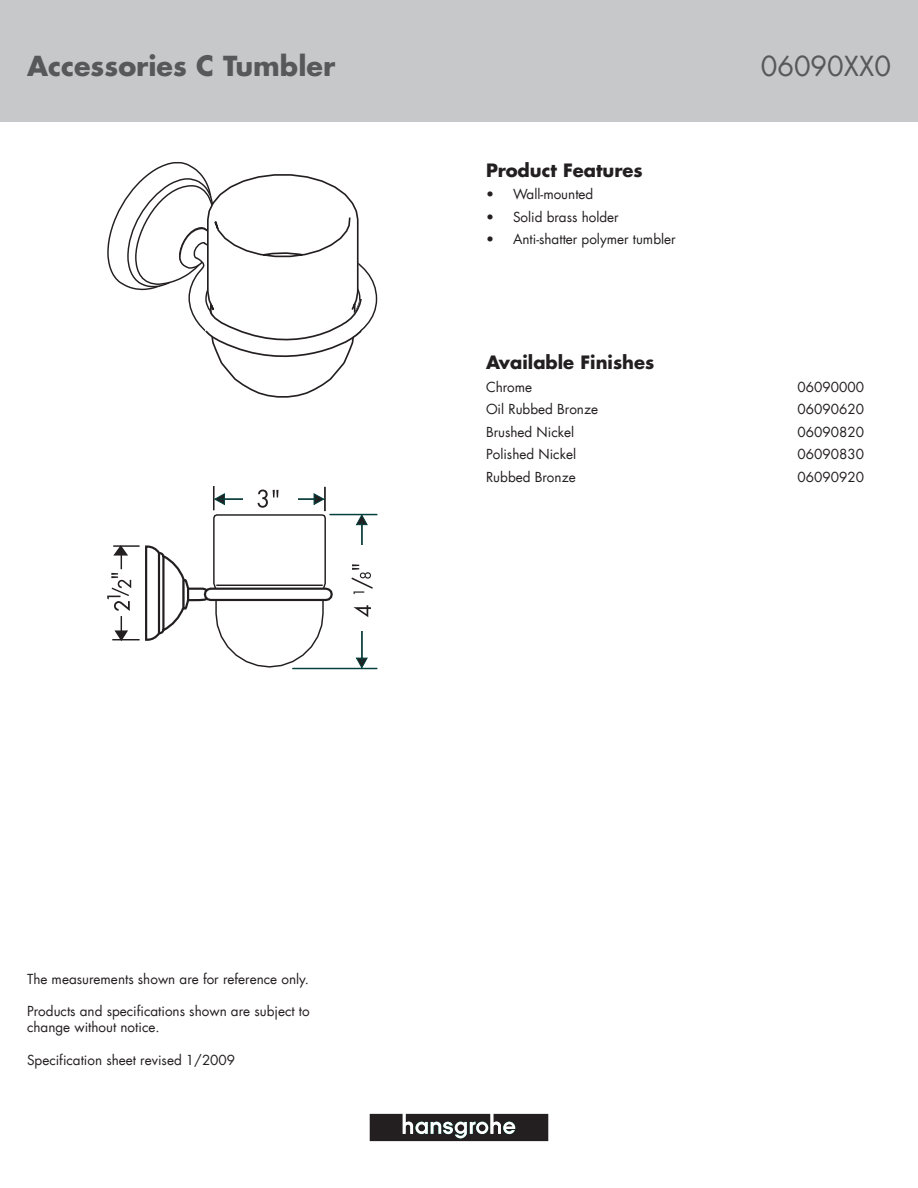
<style>
.page{position:relative;width:918px;height:1188px;background:#fff}
.page>*{position:absolute;margin:0;border:0;box-sizing:border-box;transform-origin:0 0}
.hansgrohe_product_na{font:700 27px "Futura LT";color:#57585a}
.hansgrohe_product_nu{font:27px "Futura LT";color:#57585a}
.subject_heading{font:700 18px "Futura LT";color:#231f20}
.bullet_point{font:13.5px/22.5px "Futura LT";color:#231f20}
.detail{font:13.5px "Futura LT";color:#231f20}
</style>
<div class="page">
<div style="left:0;top:0;width:918px;height:121px;background:#c7c8ca"></div>
<svg style="left:370px;top:1114px;width:178px;height:27px;background:#474646"></svg>
<hr style="left:330px;top:514px;width:47px;height:1px;background:#023f3d">
<hr style="left:292px;top:668px;width:85px;height:1px;background:#023f3d">
<svg style="left:356px;top:658px;width:12px;height:10px"></svg>
<svg style="left:356px;top:515px;width:12px;height:10px"></svg>
<hr style="left:361px;top:522px;width:2px;height:140px;background:#023f3d">
<div style="left:358px;top:546px;width:7px;height:85px;background:#fff"></div>
<svg style="left:354px;top:605px;width:17px;height:12px"></svg>
<svg style="left:351px;top:564px;width:22px;height:30px"></svg>
<svg style="left:107px;top:486px;width:227px;height:182px"></svg>
<svg style="left:107px;top:162px;width:270px;height:236px"></svg>
<p class="hansgrohe_product_na" style="left:27px;top:48px;width:310px">Accessories C Tumbler</p>
<p class="hansgrohe_product_nu" style="left:761px;top:49px;width:132px">06090XX0</p>
<p class="subject_heading" style="left:486px;top:158px;width:158px">Product Features</p>
<p class="bullet_point" style="left:513px;top:183px;width:82px">Wall-mounted</p>
<p class="bullet_point" style="left:513px;top:206px;width:107px">Solid brass holder</p>
<p class="bullet_point" style="left:513px;top:228px;width:164px">Anti-shatter polymer tumbler</p>
<p class="bullet_point" style="left:486px;top:183px;width:9px;text-align:justify">• • •</p>
<p class="subject_heading" style="left:486px;top:350px;width:170px">Available Finishes</p>
<p class="detail" style="left:486px;top:378px;width:48px">Chrome</p>
<p class="detail" style="left:797px;top:378px;width:68px">06090000</p>
<p class="detail" style="left:486px;top:400px;width:114px">Oil Rubbed Bronze</p>
<p class="detail" style="left:797px;top:400px;width:68px">06090620</p>
<p class="detail" style="left:486px;top:423px;width:90px">Brushed Nickel</p>
<p class="detail" style="left:797px;top:423px;width:68px">06090820</p>
<p class="detail" style="left:486px;top:445px;width:92px">Polished Nickel</p>
<p class="detail" style="left:797px;top:445px;width:68px">06090830</p>
<p class="detail" style="left:486px;top:468px;width:91px">Rubbed Bronze</p>
<p class="detail" style="left:797px;top:468px;width:68px">06090920</p>
<p class="bullet_point" style="left:27px;top:968px;width:284px">The measurements shown are for reference only.</p>
<p class="bullet_point" style="left:27px;top:1003px;width:284px;line-height:16.2px">Products and specifications shown are subject to change without notice.</p>
<p class="bullet_point" style="left:27px;top:1049px;width:210px">Specification sheet revised 1/2009</p>
</div>
